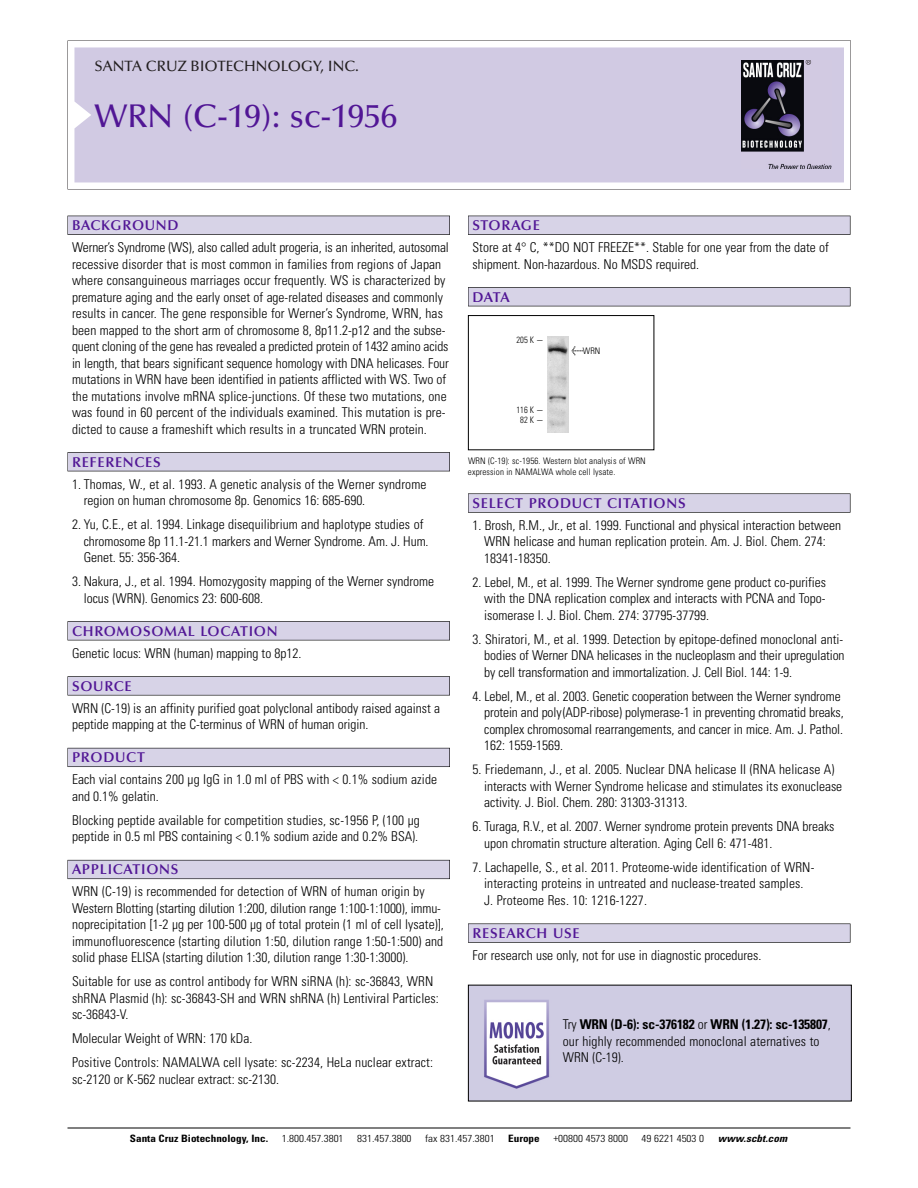
<style>
.page{position:relative;width:918px;height:1188px;background:#fff}
.page>*{position:absolute;margin:0;border:0;box-sizing:border-box;transform-origin:0 0}
.t1{font:500 33px "Optima";color:#511695}
.t2{font:500 15px "Optima";color:#231f20}
.t3{font:600 14.25px "Optima";letter-spacing:.05em;color:#511695}
.t4{font:300 condensed 13.5px/16.5px "Univers";color:#000}
.t5{font:300 condensed 10.2px "Univers";color:#000;scale:1.1 1}
.t6{font:700 condensed 10.2px "Univers";color:#000;scale:1.1 1}
.t7{font:italic 700 condensed 10.2px "Univers";letter-spacing:.005em;color:#000;scale:1.1 1}
.t8{font:300 condensed 9px/10.5px "Univers";letter-spacing:.015em;color:#000}
.t9{font:300 condensed 9px/9.1px "Univers";letter-spacing:.015em;color:#000;text-align:center;scale:.95 1}
.s1{font-family:"Meta Plus";font-weight:400;font-stretch:normal;font-size:10.5px}
.s2{font-weight:700}
</style>
<div class="page">
<svg style="left:68px;top:40px;width:783px;height:149px"></svg>
<div style="left:74px;top:47px;width:770px;height:135px;background:#d1cae3"></div>
<img style="left:741px;top:60px;width:90px;height:108px">
<div style="left:68px;top:216px;width:382px;height:19px;background:#525155"></div>
<div style="left:68px;top:216px;width:381px;height:18px;background:#d7d3e7"></div>
<div style="left:68px;top:452px;width:382px;height:19px;background:#525155"></div>
<div style="left:68px;top:453px;width:381px;height:18px;background:#d7d3e7"></div>
<div style="left:68px;top:621px;width:382px;height:19px;background:#545357"></div>
<div style="left:68px;top:622px;width:381px;height:18px;background:#d7d3e7"></div>
<div style="left:68px;top:676px;width:382px;height:19px;background:#575759"></div>
<div style="left:68px;top:677px;width:381px;height:18px;background:#d7d3e7"></div>
<div style="left:68px;top:748px;width:382px;height:19px;background:#5b5a62"></div>
<div style="left:68px;top:748px;width:381px;height:18px;background:#d7d3e7"></div>
<div style="left:68px;top:860px;width:382px;height:19px;background:#66646e"></div>
<div style="left:68px;top:860px;width:381px;height:18px;background:#d7d3e7"></div>
<div style="left:468px;top:216px;width:382px;height:19px;background:#525155"></div>
<div style="left:468px;top:216px;width:382px;height:18px;background:#d7d3e7"></div>
<div style="left:468px;top:287px;width:382px;height:19px;background:#525155"></div>
<div style="left:468px;top:288px;width:382px;height:18px;background:#d7d3e7"></div>
<div style="left:468px;top:493px;width:382px;height:20px;background:#696969"></div>
<div style="left:468px;top:494px;width:382px;height:18px;background:#d7d3e7"></div>
<div style="left:468px;top:924px;width:382px;height:19px;background:#59595b"></div>
<div style="left:468px;top:924px;width:382px;height:18px;background:#d7d3e7"></div>
<hr style="left:68px;top:1128px;width:782px;height:1px;background:#000">
<div style="left:468px;top:315px;width:186px;height:135px;border:1px solid #000"></div>
<img style="left:547px;top:337px;width:21px;height:95px">
<img style="left:470px;top:987px;width:380px;height:112px">
<p class="t2" style="left:94px;top:61px;width:266px">SANTA CRUZ BIOTECHNOLOGY, INC.</p>
<h1 class="t1" style="left:94px;top:103px;width:304px">WRN (C-19): sc-1956</h1>
<p class="t3" style="left:72px;top:219px;width:108px">BACKGROUND</p>
<p class="t4" style="left:72px;top:240px;width:378px">Werner’s Syndrome (WS), also called adult progeria, is an inherited, autosomal recessive disorder that is most common in families from regions of Japan where consanguineous marriages occur frequently. WS is characterized by premature aging and the early onset of age-related diseases and commonly results in cancer. The gene responsible for Werner’s Syndrome, WRN, has been mapped to the short arm of chromosome 8, 8p11.2-p12 and the subse&shy;quent cloning of the gene has revealed a predicted protein of 1432 amino acids in length, that bears significant sequence homology with DNA helicases. Four mutations in WRN have been identified in patients afflicted with WS. Two of the mutations involve mRNA splice-junctions. Of these two mutations, one was found in 60 percent of the individuals examined. This mutation is pre&shy;dicted to cause a frameshift which results in a truncated WRN protein.</p>
<p class="t3" style="left:72px;top:456px;width:90px">REFERENCES</p>
<p class="t4" style="left:84px;top:477px;width:344px;text-indent:-12px">1. Thomas, W., et al. 1993. A genetic analysis of the Werner syndrome region on human chromosome 8p. Genomics 16: 685-690.</p>
<p class="t4" style="left:84px;top:517px;width:346px;text-indent:-12px">2. Yu, C.E., et al. 1994. Linkage disequilibrium and haplotype studies of chromosome 8p 11.1-21.1 markers and Werner Syndrome. Am. J. Hum.<br>Genet. 55: 356-364.</p>
<p class="t4" style="left:84px;top:574px;width:352px;text-indent:-12px">3. Nakura, J., et al. 1994. Homozygosity mapping of the Werner syndrome locus (WRN). Genomics 23: 600-608.</p>
<p class="t3" style="left:72px;top:625px;width:207px">CHROMOSOMAL LOCATION</p>
<p class="t4" style="left:72px;top:646px;width:231px">Genetic locus: WRN (human) mapping to 8p12.</p>
<p class="t3" style="left:72px;top:680px;width:61px">SOURCE</p>
<p class="t4" style="left:72px;top:701px;width:370px">WRN (C-19) is an affinity purified goat polyclonal antibody raised against a peptide mapping at the C-terminus of WRN of human origin.</p>
<p class="t3" style="left:72px;top:752px;width:74px">PRODUCT</p>
<p class="t4" style="left:72px;top:772px;width:367px">Each vial contains 200 µg IgG in 1.0 ml of PBS with &lt; 0.1% sodium azide and 0.1% gelatin.</p>
<p class="t4" style="left:72px;top:813px;width:349px">Blocking peptide available for competition studies, sc-1956 P, (100 µg peptide in 0.5 ml PBS containing &lt; 0.1% sodium azide and 0.2% BSA).</p>
<p class="t3" style="left:72px;top:864px;width:108px">APPLICATIONS</p>
<p class="t4" style="left:72px;top:884px;width:373px">WRN (C-19) is recommended for detection of WRN of human origin by Western Blotting (starting dilution 1:200, dilution range 1:100-1:1000), immu&shy;noprecipitation [1-2 µg per 100-500 µg of total protein (1 ml of cell lysate)], immunofluorescence (starting dilution 1:50, dilution range 1:50-1:500) and solid phase ELISA (starting dilution 1:30, dilution range 1:30-1:3000).</p>
<p class="t4" style="left:72px;top:974px;width:368px">Suitable for use as control antibody for WRN siRNA (h): sc-36843, WRN shRNA Plasmid (h): sc-36843-SH and WRN shRNA (h) Lentiviral Particles: sc-36843-V.</p>
<p class="t4" style="left:72px;top:1028px;width:363px;line-height:24px">Molecular Weight of WRN: 170 kDa.<br>Positive Controls: NAMALWA cell lysate: sc-2234, HeLa nuclear extract:</p>
<p class="t4" style="left:72px;top:1072px;width:209px">sc-2120 or K-562 nuclear extract: sc-2130.</p>
<p class="t3" style="left:473px;top:219px;width:69px">STORAGE</p>
<p class="t4" style="left:473px;top:240px;width:358px">Store at 4° C, **DO NOT FREEZE**. Stable for one year from the date of shipment. Non-hazardous. No MSDS required.</p>
<p class="t3" style="left:473px;top:291px;width:39px">DATA</p>
<p class="t9" style="left:517px;top:336px;width:30px">205 K -</p>
<p class="t9" style="left:517px;top:406px;width:30px">116 K -<br>82K-</p>
<p class="t8" style="left:571px;top:346px;width:31px"><span class="s1">&lt;</span>WRN</p>
<p class="t8" style="left:468px;top:457px;width:179px">WRN (C-19): sc-1956. Western blot analysis of WRN expression in NAMALWA whole cell lysate.</p>
<p class="t3" style="left:473px;top:497px;width:215px">SELECT PRODUCT CITATIONS</p>
<p class="t4" style="left:484px;top:518px;width:359px;text-indent:-12px">1. Brosh, R.M., Jr., et al. 1999. Functional and physical interaction between<br>WRN helicase and human replication protein. Am. J. Biol. Chem. 274:<br>18341-18350.</p>
<p class="t4" style="left:484px;top:575px;width:344px;text-align:justify;text-indent:-12px">2. Lebel, M., et al. 1999. The Werner syndrome gene product co-purifies with the DNA replication complex and interacts with PCNA and Topo&shy;isomerase I. J. Biol. Chem. 274: 37795-37799.</p>
<p class="t4" style="left:484px;top:632px;width:362px;text-align:justify;text-indent:-12px">3. Shiratori, M., et al. 1999. Detection by epitope-defined monoclonal anti&shy;bodies of Werner DNA helicases in the nucleoplasm and their upregulation by cell transformation and immortalization. J. Cell Biol. 144: 1-9.</p>
<p class="t4" style="left:484px;top:689px;width:361px;text-indent:-12px">4. Lebel, M., et al. 2003. Genetic cooperation between the Werner syndrome protein and poly(ADP-ribose) polymerase-1 in preventing chromatid breaks, complex chromosomal rearrangements, and cancer in mice. Am. J. Pathol.<br>162: 1559-1569.</p>
<p class="t4" style="left:484px;top:763px;width:360px;text-indent:-12px">5. Friedemann, J., et al. 2005. Nuclear DNA helicase II (RNA helicase A) interacts with Werner Syndrome helicase and stimulates its exonuclease activity. J. Biol. Chem. 280: 31303-31313.</p>
<p class="t4" style="left:484px;top:820px;width:352px;text-indent:-12px">6. Turaga, R.V., et al. 2007. Werner syndrome protein prevents DNA breaks upon chromatin structure alteration. Aging Cell 6: 471-481.</p>
<p class="t4" style="left:484px;top:860px;width:332px;text-indent:-12px">7. Lachapelle, S., et al. 2011. Proteome-wide identification of WRN&shy;interacting proteins in untreated and nuclease-treated samples.<br>J. Proteome Res. 10: 1216-1227.</p>
<p class="t3" style="left:473px;top:927px;width:109px">RESEARCH USE</p>
<p class="t4" style="left:473px;top:948px;width:290px">For research use only, not for use in diagnostic procedures.</p>
<p class="t4" style="left:563px;top:1017px;width:269px">Try <span class="s2">WRN (D-6): sc-376182</span> or <span class="s2">WRN (1.27): sc-135807</span>, our highly recommended monoclonal aternatives to<br>WRN (C-19).</p>
<p class="t6" style="left:130px;top:1135px;width:127px">Santa Cruz Biotechnology, Inc.</p>
<p class="t5" style="left:282px;top:1135px;width:58px">1.800.457.3801</p>
<p class="t5" style="left:357px;top:1135px;width:51px">831.457.3800</p>
<p class="t5" style="left:425px;top:1135px;width:65px">fax 831.457.3801</p>
<p class="t6" style="left:508px;top:1135px;width:30px">Europe</p>
<p class="t5" style="left:553px;top:1135px;width:69px">+00800 4573 8000</p>
<p class="t5" style="left:642px;top:1135px;width:58px">49 6221 4503 0</p>
<p class="t7" style="left:718px;top:1135px;width:64px">www.scbt.com</p>
</div>
